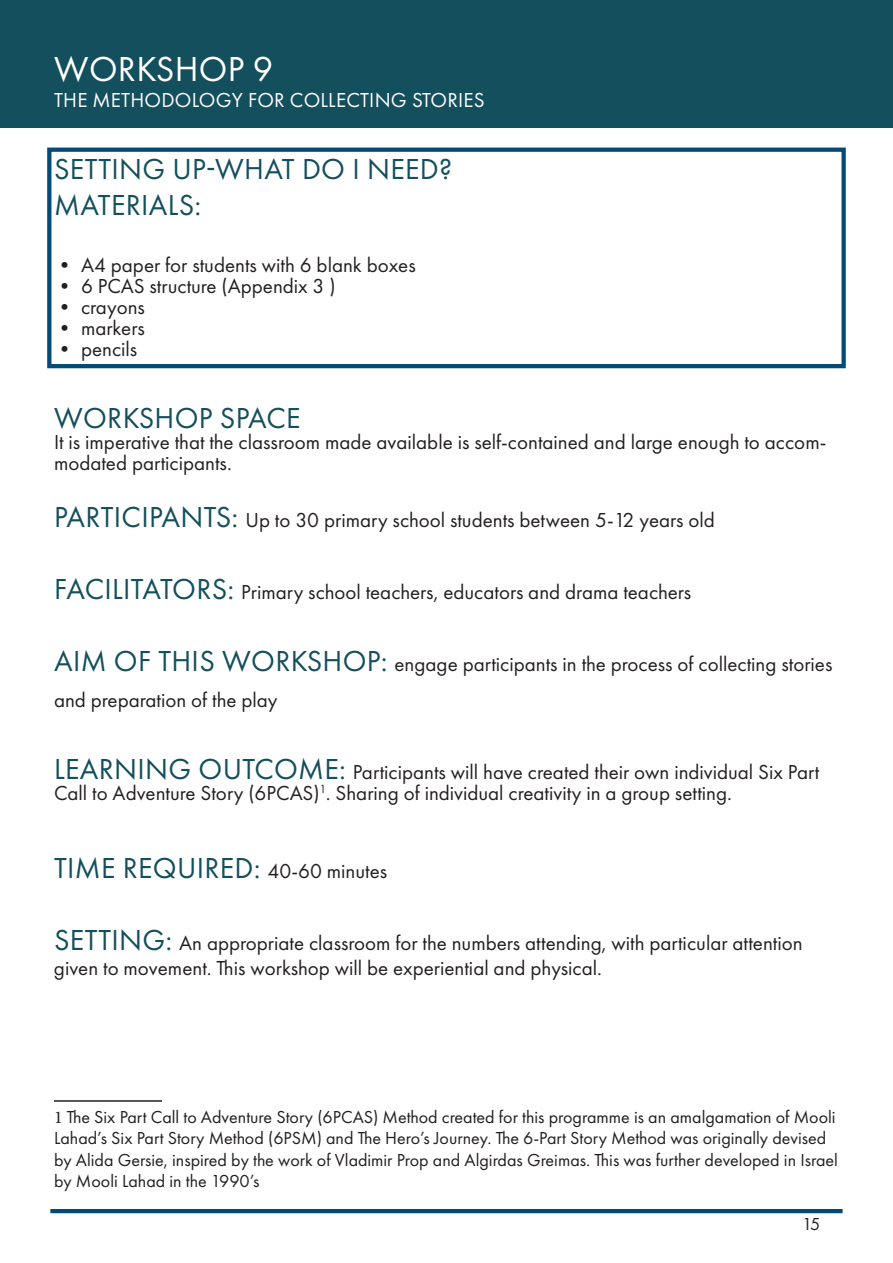
<style>
.page{position:relative;width:893px;height:1263px;background:#fff}
.page>*{position:absolute;margin:0;border:0;box-sizing:border-box;transform-origin:0 0}
.t1{font:36px "Futura PT";letter-spacing:.01em;color:#fff}
.t2{font:30px "Futura PT";letter-spacing:.01em;color:#134f5c}
.t3{font:21px/21px "Futura PT";color:#231f20}
.t4{font:21px "Futura PT";letter-spacing:.01em;color:#fff}
.t5{font:18px/21.6px "Futura PT";color:#231f20}
.s1{font-size:30px;color:#134f5c}
.s2{font-size:21px;color:#231f20}
.s3{font-family:"Minion Pro"}
</style>
<div class="page">
<div style="left:0;top:0;width:893px;height:128px;background:#134f5c"></div>
<hr style="left:54px;top:1100px;width:108px;height:2px;background:#231f20">
<hr style="left:50px;top:1209px;width:793px;height:4px;background:#014b76">
<div style="left:47px;top:148px;width:799px;height:220px;border:4px solid #014b76"></div>
<p class="t1" style="left:54px;top:48px;width:221px">WORKSHOP 9</p>
<p class="t4" style="left:54px;top:87px;width:432px">THE METHODOLOGY FOR COLLECTING STORIES</p>
<p class="t2" style="left:54px;top:151px;width:399px">SETTING UP-WHAT DO I NEED?</p>
<p class="t2" style="left:54px;top:187px;width:149px">MATERIALS:</p>
<p class="t3" style="left:54px;top:254px;width:363px">• A4 paper for students with 6 blank boxes</p>
<p class="t3" style="left:54px;top:275px;width:283px">• 6 PCAS structure (Appendix 3 )</p>
<p class="t3" style="left:54px;top:296px;width:92px">• crayons</p>
<p class="t3" style="left:54px;top:317px;width:92px">• markers</p>
<p class="t3" style="left:54px;top:338px;width:85px">• pencils</p>
<p class="t2" style="left:54px;top:400px;width:248px">WORKSHOP SPACE</p>
<p class="t3" style="left:54px;top:431px;width:774px">It is imperative that the classroom made available is self-contained and large enough to accom&shy;modated participants.</p>
<p class="t3" style="left:54px;top:509px;width:662px"><span class="s1">PARTICIPANTS:</span> Up to 30 primary school students between 5-12 years old</p>
<p class="t3" style="left:54px;top:581px;width:639px"><span class="s1">FACILITATORS:</span> Primary school teachers, educators and drama teachers</p>
<p class="t3" style="left:54px;top:646px;width:780px;line-height:36px"><span class="s1">AIM OF THIS WORKSHOP:</span> engage participants in the process of collecting stories and preparation of the play</p>
<p class="t3" style="left:54px;top:761px;width:767px"><span class="s1">LEARNING OUTCOME:</span> Participants will have created their own individual Six Part<br>Call to Adventure Story (6PCAS)<sup>1</sup>. Sharing of individual creativity in a group setting.</p>
<p class="t2" style="left:54px;top:850px;width:335px">TIME REQUIRED: <span class="s2">40-60 minutes</span></p>
<p class="t3" style="left:54px;top:930px;width:750px;line-height:25.2px"><span class="s1">SETTING:</span> An appropriate classroom for the numbers attending, with particular attention given to movement. This workshop will be experiential and physical.</p>
<p class="t5" style="left:54px;top:1106px;width:785px"><span class="s3">1</span> The Six Part Call to Adventure Story (6PCAS) Method created for this programme is an amalgamation of Mooli Lahad’s Six Part Story Method (6PSM) and The Hero’s Journey. The 6-Part Story Method was originally devised by Alida Gersie, inspired by the work of Vladimir Prop and Algirdas Greimas. This was further developed in Israel by Mooli Lahad in the 1990’s</p>
<p class="t5" style="left:802px;top:1213px;width:20px">15</p>
</div>
